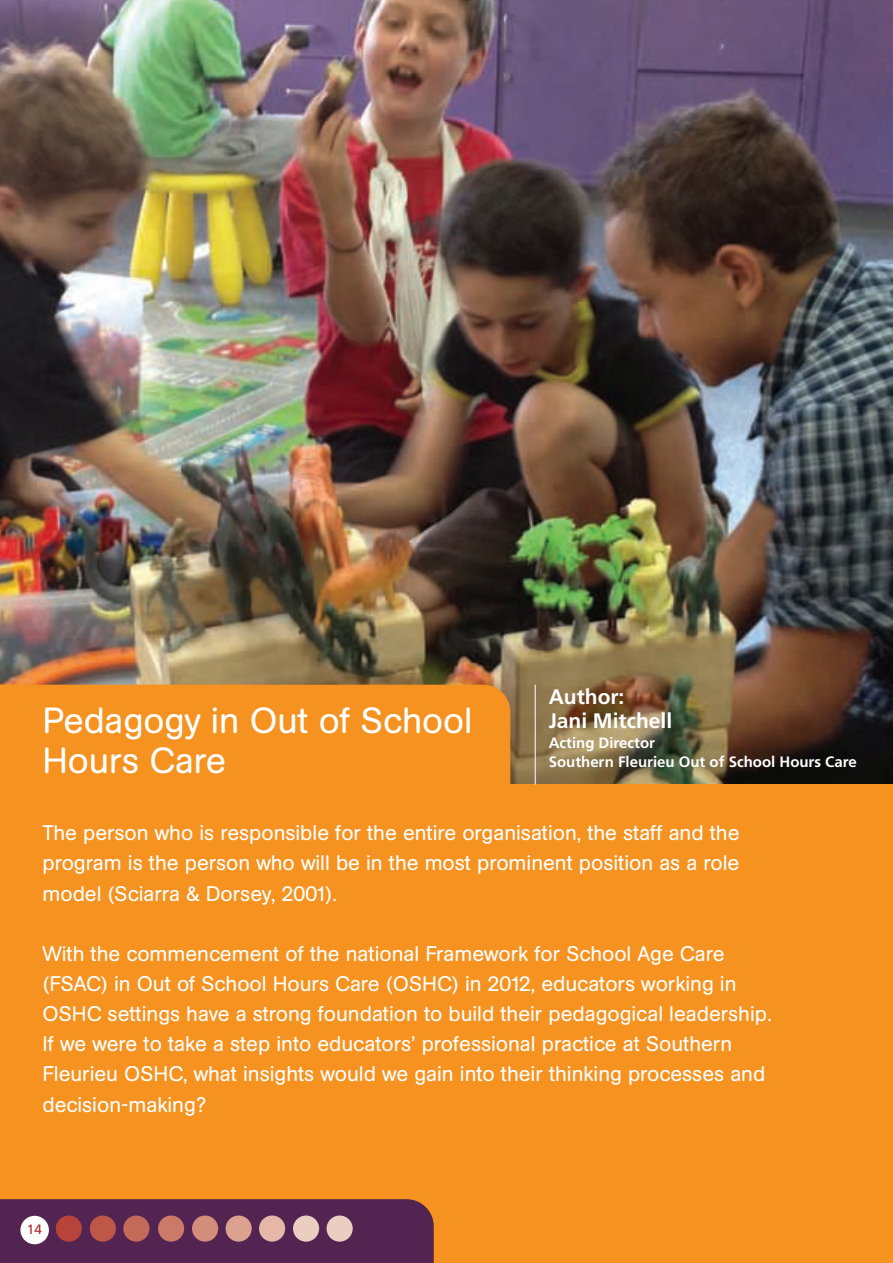
<style>
.page{position:relative;width:893px;height:1263px;background:#fff}
.page>*{position:absolute;margin:0;border:0;box-sizing:border-box;transform-origin:0 0}
.t1{font:36px/40.5px "AG Buch Rounded BQ";color:#fff}
.t2{font:21px/30.2px "AG Buch Rounded BQ";color:#fff;text-align:justify}
.t3{font:700 21px/24px "Frutiger";color:#fff}
.t4{font:700 15px/19.5px "Frutiger";color:#fff}
.t5{font:13.5px "Frutiger";color:#b12b2d}
</style>
<div class="page">
<img style="left:0;top:0;width:893px;height:784px">
<div style="left:0;top:784px;width:893px;height:479px;background:#f69220"></div>
<div style="left:0;top:685px;width:510px;height:99px;background:#f69220"></div>
<hr style="left:535px;top:685px;width:1px;height:100px;background:#fff">
<svg style="left:0;top:1199px;width:434px;height:64px;background:#6e3b5c"></svg>
<h1 class="t1" style="left:43px;top:700px;width:431px">Pedagogy in Out of School<br>Hours Care</h1>
<p class="t3" style="left:549px;top:686px;width:125px">Author:<br>Jani Mitchell</p>
<p class="t4" style="left:549px;top:734px;width:309px">Acting Director<br>Southern Fleurieu Out of School Hours Care</p>
<p class="t2" style="left:43px;top:818px;width:698px">The person who is responsible for the entire organisation, the staff and the program is the person who will be in the most prominent position as a role model (Sciarra &amp; Dorsey, 2001).</p>
<p class="t2" style="left:43px;top:938px;width:731px;text-align:left">With the commencement of the national Framework for School Age Care (FSAC) in Out of School Hours Care (OSHC) in 2012, educators working in OSHC settings have a strong foundation to build their pedagogical leadership.<br>If we were to take a step into educators’ professional practice at Southern Fleurieu OSHC, what insights would we gain into their thinking processes and decision-making?</p>
<p class="t5" style="left:27px;top:1223px;width:16px">14</p>
</div>
